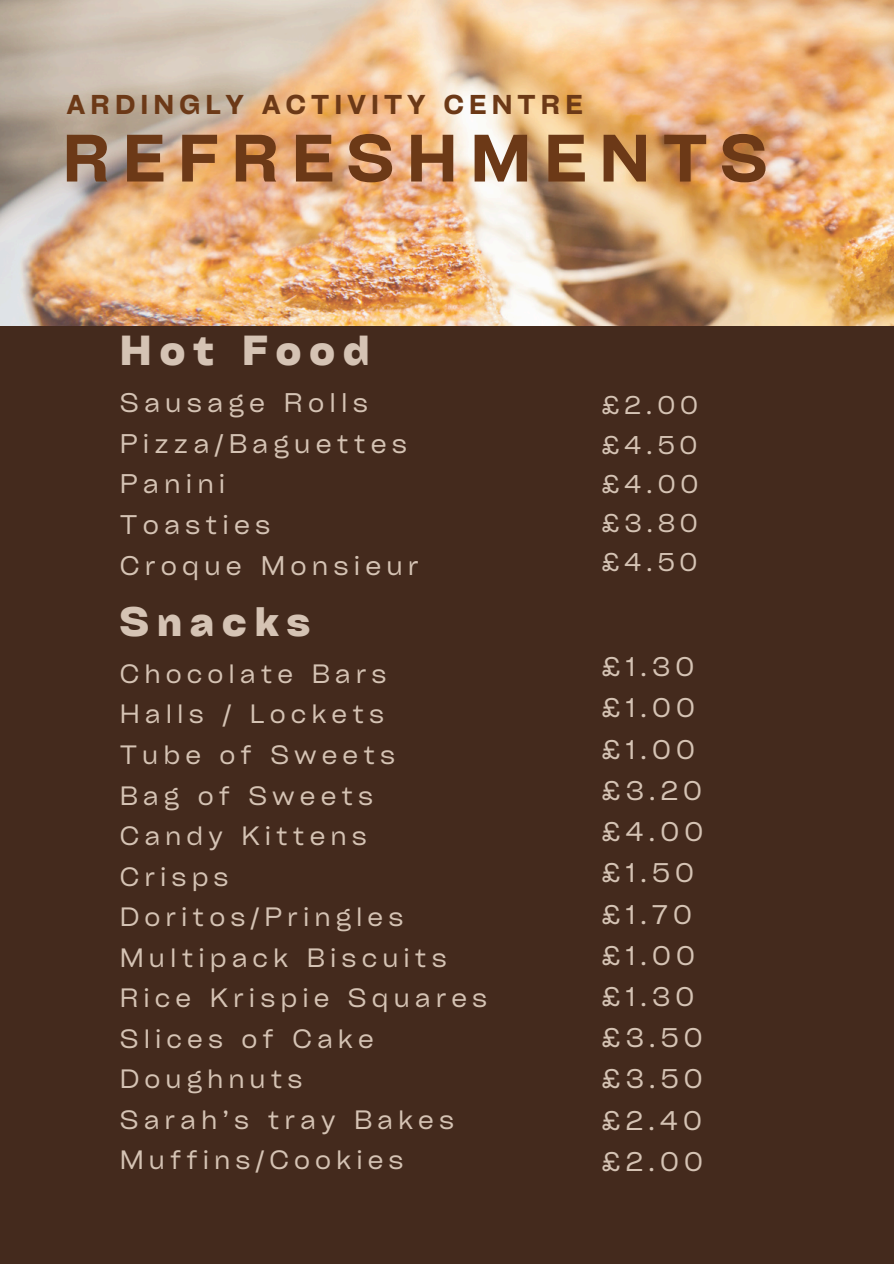
<style>
.page{position:relative;width:894px;height:1264px;background:#fff}
.page>*{position:absolute;margin:0;border:0;box-sizing:border-box;transform-origin:0 0}
.t1{font:64.05px "Cy Grotesk Key Demi";letter-spacing:.2em;color:#6c3917}
.t2{font:700 40.2px "Cy Grotesk Key";letter-spacing:.2em;color:#d5c3b4}
.t3{font:700 39.45px "Cy Grotesk Key";letter-spacing:.2em;color:#d5c3b4}
.t4{font:26.1px "Cy Grotesk Key Demi";letter-spacing:.2em;color:#6c3917}
.t5{font:25.8px/41.2px "Cy Grotesk Key";letter-spacing:.2em;color:#d5c3b4}
.t6{font:25.5px "Cy Grotesk Key";letter-spacing:.2em;color:#d5c3b4}
.t7{font:24.6px "Cy Grotesk Key";letter-spacing:.2em;color:#d5c3b4}
</style>
<div class="page">
<img style="left:0;top:0;width:893px;height:326px">
<div style="left:0;top:326px;width:893px;height:937px;background:#442a1d"></div>
<p class="t4" style="left:67px;top:87px;width:517px">ARDINGLY ACTIVITY CENTRE</p>
<p class="t1" style="left:63px;top:117px;width:706px">REFRESHMENTS</p>
<p class="t2" style="left:120px;top:325px;width:251px">Hot Food</p>
<p class="t5" style="left:120px;top:381px;width:250px">Sausage Rolls</p>
<p class="t5" style="left:120px;top:422px;width:289px">Pizza/Baguettes</p>
<p class="t5" style="left:120px;top:462px;width:107px">Panini</p>
<p class="t5" style="left:120px;top:503px;width:152px">Toasties</p>
<p class="t5" style="left:120px;top:543px;width:300px">Croque Monsieur</p>
<p class="t3" style="left:120px;top:596px;width:192px">Snacks</p>
<p class="t6" style="left:120px;top:657px;width:268px">Chocolate Bars</p>
<p class="t6" style="left:120px;top:698px;width:266px">Halls / Lockets</p>
<p class="t6" style="left:120px;top:738px;width:277px">Tube of Sweets</p>
<p class="t6" style="left:120px;top:779px;width:255px">Bag of Sweets</p>
<p class="t6" style="left:120px;top:819px;width:248px">Candy Kittens</p>
<p class="t6" style="left:120px;top:860px;width:110px">Crisps</p>
<p class="t6" style="left:120px;top:900px;width:285px">Doritos/Pringles</p>
<p class="t6" style="left:120px;top:941px;width:328px">Multipack Biscuits</p>
<p class="t6" style="left:120px;top:981px;width:369px">Rice Krispie Squares</p>
<p class="t6" style="left:120px;top:1022px;width:255px">Slices of Cake</p>
<p class="t6" style="left:120px;top:1062px;width:184px">Doughnuts</p>
<p class="t6" style="left:120px;top:1103px;width:336px">Sarah’s tray Bakes</p>
<p class="t6" style="left:120px;top:1143px;width:285px">Muffins/Cookies</p>
<p class="t7" style="left:601px;top:390px;width:98px">£2.00</p>
<p class="t7" style="left:601px;top:429px;width:97px">£4.50</p>
<p class="t7" style="left:601px;top:468px;width:98px">£4.00</p>
<p class="t7" style="left:601px;top:507px;width:97px">£3.80</p>
<p class="t7" style="left:601px;top:546px;width:97px">£4.50</p>
<p class="t5" style="left:601px;top:645px;width:94px">£1.30</p>
<h2 class="t5" style="left:601px;top:686px;width:95px">£1.00</h2>
<h1 class="t5" style="left:601px;top:727px;width:95px">£1.00</h1>
<p class="t5" style="left:601px;top:769px;width:102px">£3.20</p>
<p class="t5" style="left:601px;top:810px;width:103px">£4.00</p>
<p class="t5" style="left:601px;top:851px;width:94px">£1.50</p>
<p class="t5" style="left:601px;top:892px;width:91px">£1.70</p>
<p class="t5" style="left:601px;top:933px;width:95px">£1.00</p>
<p class="t5" style="left:601px;top:975px;width:94px">£1.30</p>
<p class="t5" style="left:601px;top:1016px;width:102px">£3.50</p>
<p class="t5" style="left:601px;top:1057px;width:102px">£3.50 £2.40</p>
<p class="t5" style="left:601px;top:1139px;width:103px">£2.00</p>
</div>
